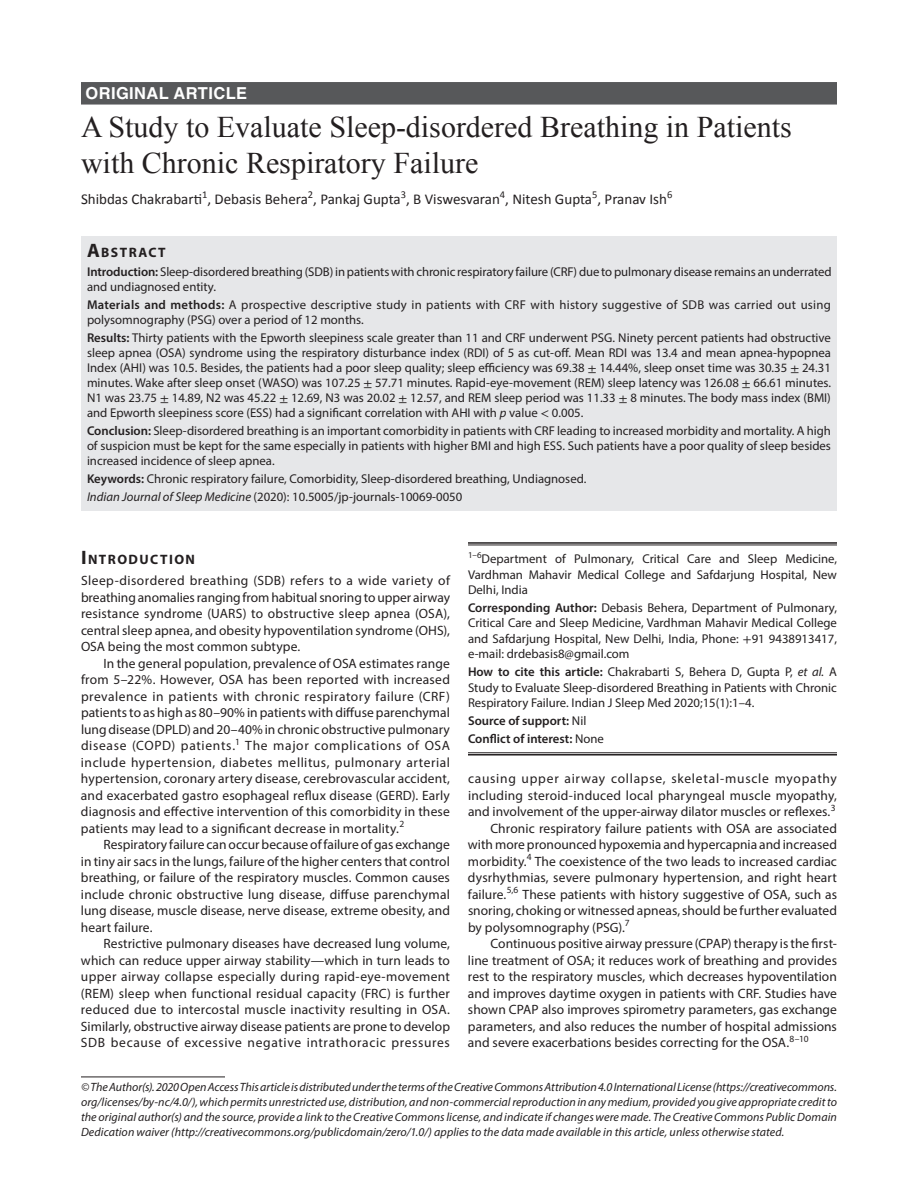
<style>
.page{position:relative;width:918px;height:1188px;background:#fff}
.page>*{position:absolute;margin:0;border:0;box-sizing:border-box;transform-origin:0 0}
.t1{font:30px/36px "Times New Roman";color:#231f20}
.t2{font:700 16.5px "Helvetica LT Std";letter-spacing:.025em;color:#fff}
.t3{font:15px "Calibri";color:#231f20}
.t4{font:700 13.65px "Myriad Pro";letter-spacing:.105em;color:#231f20}
.t5{font:13.5px/16.5px "Myriad Pro";letter-spacing:.005em;color:#231f20;text-align:justify}
.t6{font:13.5px "Myriad Pro";letter-spacing:.055em;color:#231f20}
.t7{font:12.75px/15px "Myriad Pro";color:#231f20;text-align:justify}
.t8{font:12.75px/15px "Myriad Pro";letter-spacing:.02em;color:#231f20}
.t9{font:600 12.75px/18.3px "Myriad Pro";color:#231f20}
.t10{font:italic 12px/15px "Myriad Pro";letter-spacing:.005em;color:#231f20;text-align:justify}
.s1{font-size:19.5px}
.s2{font-weight:600}
.s3{font-family:"STIX"}
.s4{font-style:italic}
.s5{font-weight:400}
</style>
<div class="page">
<div style="left:81px;top:82px;width:756px;height:23px;background:#57585a"></div>
<div style="left:81px;top:236px;width:756px;height:26px;background:#e6e7e9"></div>
<div style="left:81px;top:261px;width:756px;height:39px;background:#e6e7e9"></div>
<div style="left:81px;top:294px;width:756px;height:39px;background:#e6e7e9"></div>
<div style="left:81px;top:327px;width:756px;height:99px;background:#e6e7e9"></div>
<div style="left:81px;top:420px;width:756px;height:54px;background:#e6e7e9"></div>
<div style="left:81px;top:468px;width:756px;height:24px;background:#e6e7e9"></div>
<div style="left:81px;top:486px;width:756px;height:24px;background:#e6e7e9"></div>
<hr style="left:468px;top:542px;width:369px;height:2px;background:#231f20">
<hr style="left:468px;top:545px;width:369px;height:1px;background:#231f20">
<hr style="left:468px;top:753px;width:369px;height:1px;background:#231f20">
<hr style="left:468px;top:754px;width:369px;height:2px;background:#231f20">
<hr style="left:81px;top:1077px;width:144px;height:1px;background:#231f20">
<p class="t2" style="left:86px;top:83px;width:163px">ORIGINAL ARTICLE</p>
<h1 class="t1" style="left:81px;top:108px;width:712px">A Study to Evaluate Sleep-disordered Breathing in Patients with Chronic Respiratory Failure</h1>
<p class="t3" style="left:81px;top:190px;width:593px">Shibdas Chakrabarti<sup>1</sup>, Debasis Behera<sup>2</sup>, Pankaj Gupta<sup>3</sup>, B Viswesvaran<sup>4</sup>, Nitesh Gupta<sup>5</sup>, Pranav Ish<sup>6</sup></p>
<p class="t4" style="left:87px;top:243px;width:80px"><span class="s1">A</span>BSTRACT</p>
<p class="t7" style="left:87px;top:264px;width:746px"><span class="s2">Introduction:</span> Sleep-disordered breathing (SDB) in patients with chronic respiratory failure (CRF) due to pulmonary disease remains an underrated and undiagnosed entity.</p>
<p class="t8" style="left:87px;top:297px;width:745px"><span class="s2">Materials and methods:</span> A prospective descriptive study in patients with CRF with history suggestive of SDB was carried out using polysomnography (PSG) over a period of 12 months.</p>
<p class="t7" style="left:87px;top:330px;width:746px"><span class="s2">Results:</span> Thirty patients with the Epworth sleepiness scale greater than 11 and CRF underwent PSG. Ninety percent patients had obstructive sleep apnea (OSA) syndrome using the respiratory disturbance index (RDI) of 5 as cut-off. Mean RDI was 13.4 and mean apnea-hypopnea Index (AHI) was 10.5. Besides, the patients had a poor sleep quality; sleep efficiency was 69.38 <span class="s3">±</span> 14.44%, sleep onset time was 30.35 <span class="s3">±</span> 24.31 minutes. Wake after sleep onset (WASO) was 107.25 <span class="s3">±</span> 57.71 minutes. Rapid-eye-movement (REM) sleep latency was 126.08 <span class="s3">±</span> 66.61 minutes.<br>N1 was 23.75 <span class="s3">±</span> 14.89, N2 was 45.22 <span class="s3">±</span> 12.69, N3 was 20.02 <span class="s3">±</span> 12.57, and REM sleep period was 11.33 <span class="s3">±</span> 8 minutes. The body mass index (BMI) and Epworth sleepiness score (ESS) had a significant correlation with AHI with <span class="s4">p</span> value <span class="s3">&lt;</span> 0.005.</p>
<p class="t7" style="left:87px;top:423px;width:746px"><span class="s2">Conclusion:</span> Sleep-disordered breathing is an important comorbidity in patients with CRF leading to increased morbidity and mortality. A high of suspicion must be kept for the same especially in patients with higher BMI and high ESS. Such patients have a poor quality of sleep besides increased incidence of sleep apnea.</p>
<p class="t7" style="left:87px;top:470px;width:501px;line-height:18px"><span class="s2">Keywords:</span> Chronic respiratory failure, Comorbidity, Sleep-disordered breathing, Undiagnosed.<br><span class="s4">Indian Journal of Sleep Medicine</span> (2020): 10.5005/jp-journals-10069-0050</p>
<p class="t4" style="left:81px;top:551px;width:116px"><span class="s1">I</span>NTRODUCTION</p>
<p class="t5" style="left:81px;top:572px;width:371px">Sleep-disordered breathing (SDB) refers to a wide variety of breathing anomalies ranging from habitual snoring to upper airway resistance syndrome (UARS) to obstructive sleep apnea (OSA), central sleep apnea, and obesity hypoventilation syndrome (OHS), OSA being the most common subtype.</p>
<p class="t5" style="left:81px;top:655px;width:371px;text-indent:23px">In the general population, prevalence of OSA estimates range from 5–22%. However, OSA has been reported with increased prevalence in patients with chronic respiratory failure (CRF) patients to as high as 80–90% in patients with diffuse parenchymal lung disease (DPLD) and 20–40% in chronic obstructive pulmonary disease (COPD) patients.<sup>1</sup> The major complications of OSA include hypertension, diabetes mellitus, pulmonary arterial hypertension, coronary artery disease, cerebrovascular accident, and exacerbated gastro esophageal reflux disease (GERD). Early diagnosis and effective intervention of this comorbidity in these patients may lead to a significant decrease in mortality.<sup>2</sup></p>
<p class="t5" style="left:81px;top:836px;width:371px;text-indent:23px">Respiratory failure can occur because of failure of gas exchange in tiny air sacs in the lungs, failure of the higher centers that control breathing, or failure of the respiratory muscles. Common causes include chronic obstructive lung disease, diffuse parenchymal lung disease, muscle disease, nerve disease, extreme obesity, and heart failure.</p>
<p class="t5" style="left:81px;top:935px;width:371px;text-indent:23px">Restrictive pulmonary diseases have decreased lung volume, which can reduce upper airway stability—which in turn leads to upper airway collapse especially during rapid-eye-movement (REM) sleep when functional residual capacity (FRC) is further reduced due to intercostal muscle inactivity resulting in OSA.<br>Similarly, obstructive airway disease patients are prone to develop SDB because of excessive negative intrathoracic pressures</p>
<p class="t7" style="left:468px;top:551px;width:371px"><sup>1–6</sup>Department of Pulmonary, Critical Care and Sleep Medicine, Vardhman Mahavir Medical College and Safdarjung Hospital, New Delhi, India</p>
<p class="t7" style="left:468px;top:600px;width:371px"><span class="s2">Corresponding Author:</span> Debasis Behera, Department of Pulmonary, Critical Care and Sleep Medicine, Vardhman Mahavir Medical College and Safdarjung Hospital, New Delhi, India, Phone: <span class="s3">+</span>91 9438913417, e-mail: drdebasis8@gmail.com</p>
<p class="t7" style="left:468px;top:664px;width:371px"><span class="s2">How to cite this article:</span> Chakrabarti S, Behera D, Gupta P, <span class="s4">et al.</span> A Study to Evaluate Sleep-disordered Breathing in Patients with Chronic Respiratory Failure. Indian J Sleep Med 2020;15(1):1–4.</p>
<p class="t9" style="left:468px;top:711px;width:137px">Source of support: <span class="s5">Nil<br></span>Conflict of interest: <span class="s5">None</span></p>
<p class="t6" style="left:468px;top:770px;width:370px">causing upper airway collapse, skeletal-muscle myopathy</p>
<p class="t5" style="left:468px;top:787px;width:370px">including steroid-induced local pharyngeal muscle myopathy,</p>
<p class="t5" style="left:468px;top:803px;width:369px">and involvement of the upper-airway dilator muscles or reflexes.<sup>3</sup></p>
<p class="t5" style="left:490px;top:820px;width:348px">Chronic respiratory failure patients with OSA are associated</p>
<p class="t5" style="left:468px;top:836px;width:370px">with more pronounced hypoxemia and hypercapnia and increased</p>
<p class="t5" style="left:468px;top:853px;width:370px">morbidity.<sup>4</sup> The coexistence of the two leads to increased cardiac</p>
<p class="t5" style="left:468px;top:869px;width:371px">dysrhythmias, severe pulmonary hypertension, and right heart</p>
<p class="t5" style="left:468px;top:886px;width:371px">failure.<sup>5,6</sup> These patients with history suggestive of OSA, such as</p>
<p class="t5" style="left:468px;top:902px;width:370px">snoring, choking or witnessed apneas, should be further evaluated</p>
<p class="t5" style="left:468px;top:919px;width:163px">by polysomnography (PSG).<sup>7</sup></p>
<p class="t5" style="left:490px;top:935px;width:348px">Continuous positive airway pressure (CPAP) therapy is the first-</p>
<p class="t5" style="left:468px;top:952px;width:371px">line treatment of OSA; it reduces work of breathing and provides</p>
<p class="t5" style="left:468px;top:968px;width:370px">rest to the respiratory muscles, which decreases hypoventilation</p>
<p class="t5" style="left:468px;top:985px;width:370px">and improves daytime oxygen in patients with CRF. Studies have</p>
<p class="t5" style="left:468px;top:1001px;width:370px">shown CPAP also improves spirometry parameters, gas exchange</p>
<p class="t5" style="left:468px;top:1018px;width:370px">parameters, and also reduces the number of hospital admissions</p>
<p class="t5" style="left:468px;top:1034px;width:342px">and severe exacerbations besides correcting for the OSA.<sup>8–10</sup></p>
<p class="t10" style="left:81px;top:1079px;width:758px">© The Author(s). 2020 Open Access This article is distributed under the terms of the Creative Commons Attribution 4.0 International License (https://creativecommons. org/licenses/by-nc/4.0/), which permits unrestricted use, distribution, and non-commercial reproduction in any medium, provided you give appropriate credit to the original author(s) and the source, provide a link to the Creative Commons license, and indicate if changes were made. The Creative Commons Public Domain Dedication waiver (http://creativecommons.org/publicdomain/zero/1.0/) applies to the data made available in this article, unless otherwise stated.</p>
</div>
